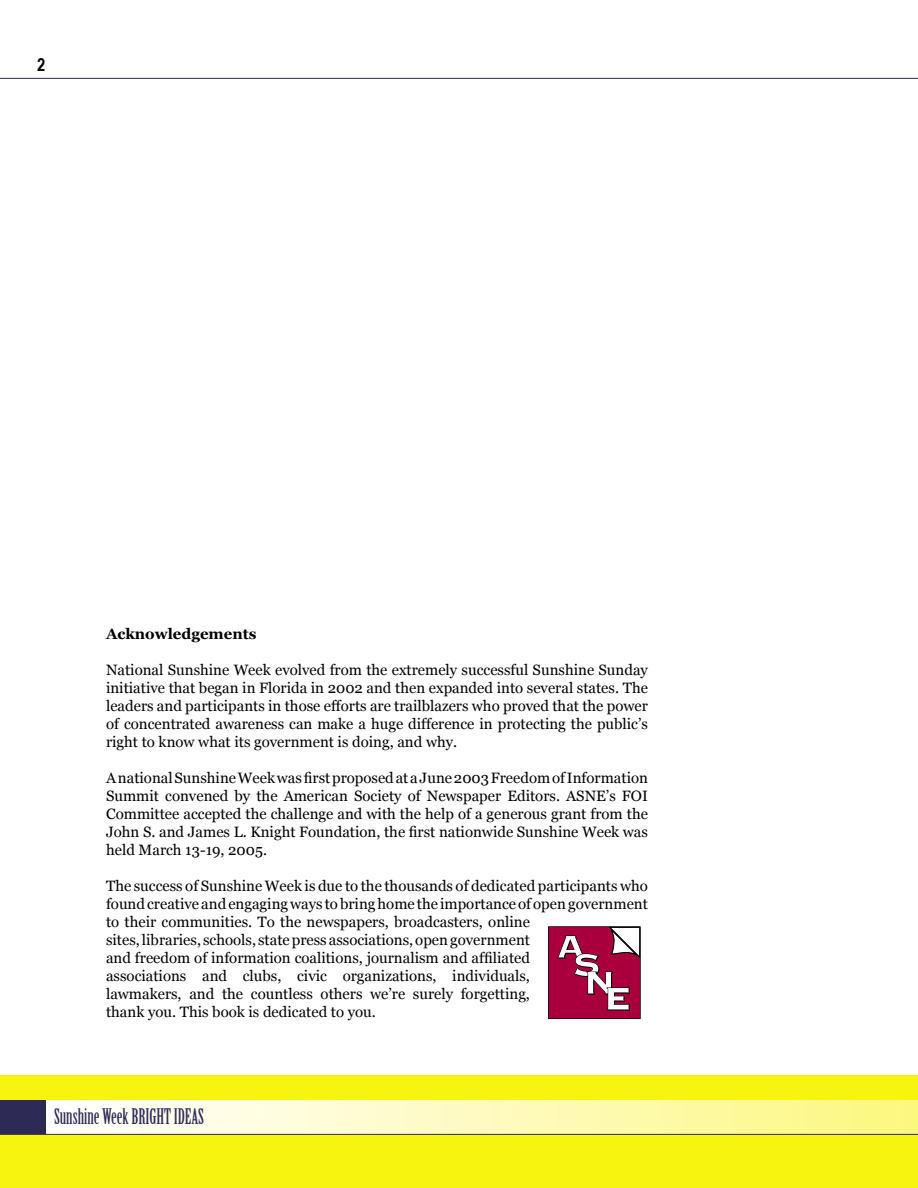
<style>
.page{position:relative;width:918px;height:1188px;background:#fff}
.page>*{position:absolute;margin:0;border:0;box-sizing:border-box;transform-origin:0 0}
.t1{font:21px "Birch Std";color:#2d2b55}
.t2{font:700 18px "Arial Narrow";color:#000}
.Georgia__No_Hyphens{font:15px/18px "Georgia";color:#000;text-align:justify}
.Georgia__No_Hyphens-2{font:700 15px "Georgia";color:#000}
</style>
<div class="page">
<div style="left:0;top:1075px;width:918px;height:113px;background:#f7f410"></div>
<div style="left:45px;top:1100px;width:873px;height:34px;background:linear-gradient(to right,#fffeff,#fcf780)"></div>
<hr style="left:0;top:78px;width:918px;height:1px;background:#2d2b55">
<div style="left:0;top:1100px;width:46px;height:34px;background:#2d2b55"></div>
<hr style="left:0;top:1134px;width:918px;height:1px;background:#2d2b55">
<hr style="left:917px;top:1100px;width:1px;height:34px;background:#fcf77d">
<svg style="left:548px;top:926px;width:93px;height:94px"></svg>
<p class="t2" style="left:37px;top:55px;width:10px">2</p>
<p class="Georgia__No_Hyphens-2" style="left:106px;top:626px;width:152px">Acknowledgements</p>
<p class="Georgia__No_Hyphens" style="left:106px;top:661px;width:543px">National Sunshine Week evolved from the extremely successful Sunshine Sunday initiative that began in Florida in 2002 and then expanded into several states. The leaders and participants in those efforts are trailblazers who proved that the power of concentrated awareness can make a huge difference in protecting the public’s right to know what its government is doing, and why.</p>
<p class="Georgia__No_Hyphens" style="left:106px;top:769px;width:543px">A national Sunshine Week was first proposed at a June 2003 Freedom of Information Summit convened by the American Society of Newspaper Editors. ASNE’s FOI Committee accepted the challenge and with the help of a generous grant from the John S. and James L. Knight Foundation, the first nationwide Sunshine Week was held March 13-19, 2005.</p>
<p class="Georgia__No_Hyphens" style="left:106px;top:877px;width:543px;text-align:left">The success of Sunshine Week is due to the thousands of dedicated participants who found creative and engaging ways to bring home the importance of open government to their communities. To the newspapers, broadcasters, online<br>sites, libraries, schools, state press associations, open government<br>and freedom of information coalitions, journalism and affiliated<br>associations and clubs, civic organizations, individuals,<br>lawmakers, and the countless others we’re surely forgetting,<br>thank you. This book is dedicated to you.</p>
<p class="t1" style="left:54px;top:1105px;width:152px">Sunshine Week BRIGHT IDEAS</p>
</div>
